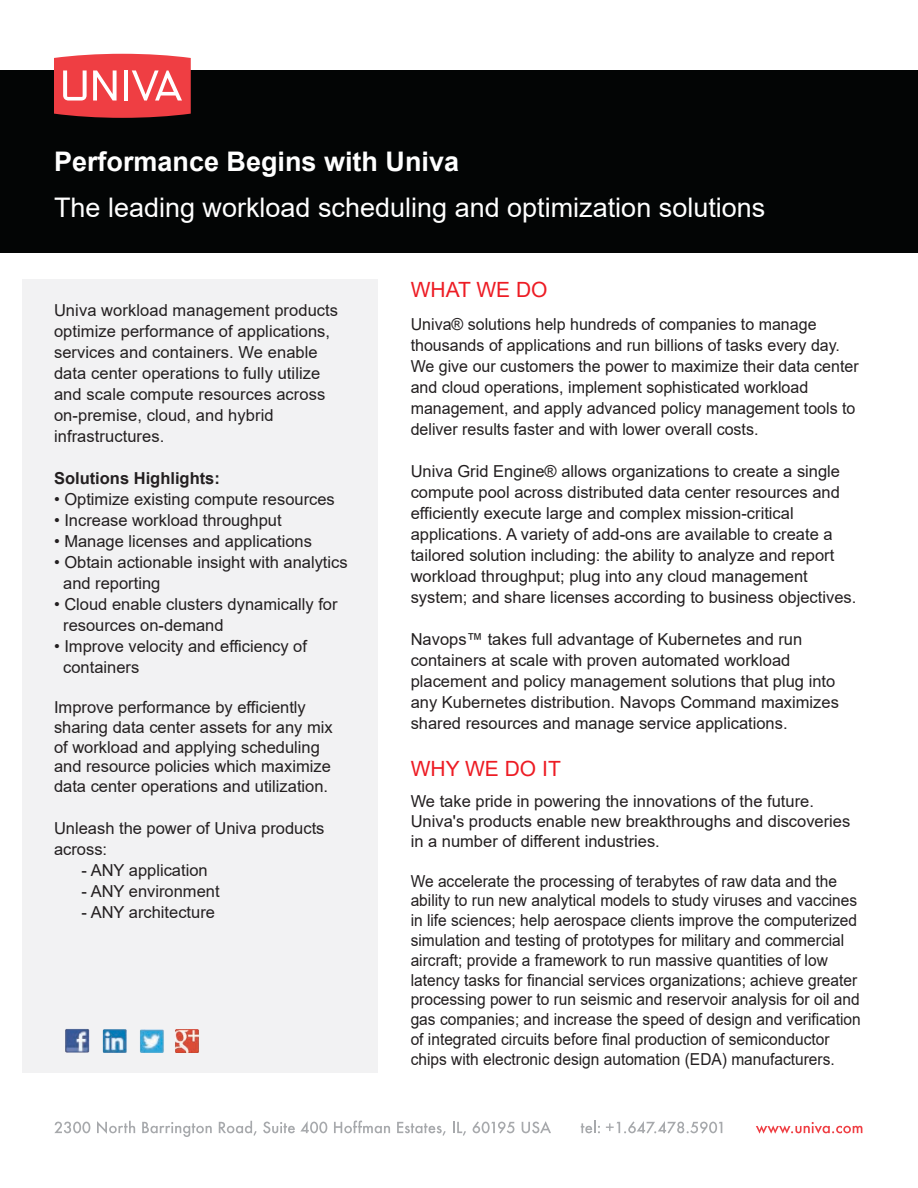
<style>
.page{position:relative;width:918px;height:1188px;background:#fff}
.page>*{position:absolute;margin:0;border:0;box-sizing:border-box;transform-origin:0 0}
.t1{font:27px "Arial";color:#fff}
.t2{font:700 27px "Arial";color:#fff}
.t3{font:21px "Arial";color:#ed1c24}
.t4{font:16.5px/21px "Arial";color:#231f20}
.t5{font:16.5px/19.8px "Arial";color:#231f20;scale:.94 1}
.t6{font:700 16.5px "Arial";color:#231f20}
</style>
<div class="page">
<div style="left:22px;top:279px;width:356px;height:793px;background:#f2f2f3"></div>
<div style="left:0;top:70px;width:918px;height:184px;background:#030505"></div>
<svg style="left:756px;top:1122px;width:106px;height:12px"></svg>
<svg style="left:54px;top:1122px;width:36px;height:11px"></svg>
<svg style="left:97px;top:1121px;width:38px;height:13px"></svg>
<svg style="left:142px;top:1122px;width:70px;height:15px"></svg>
<svg style="left:219px;top:1121px;width:38px;height:15px"></svg>
<svg style="left:263px;top:1121px;width:64px;height:12px"></svg>
<svg style="left:334px;top:1121px;width:56px;height:12px"></svg>
<svg style="left:397px;top:1122px;width:49px;height:14px"></svg>
<svg style="left:453px;top:1122px;width:13px;height:14px"></svg>
<svg style="left:473px;top:1121px;width:41px;height:13px"></svg>
<svg style="left:522px;top:1121px;width:29px;height:12px"></svg>
<svg style="left:581px;top:1121px;width:19px;height:12px"></svg>
<svg style="left:606px;top:1121px;width:116px;height:13px"></svg>
<svg style="left:54px;top:54px;width:137px;height:64px;background:#eb5b5f"></svg>
<img style="left:140px;top:1029px;width:24px;height:24px">
<img style="left:175px;top:1029px;width:24px;height:24px">
<img style="left:65px;top:1029px;width:24px;height:24px">
<img style="left:103px;top:1029px;width:24px;height:24px">
<h1 class="t2" style="left:54px;top:142px;width:407px">Performance Begins with Univa</h1>
<h1 class="t1" style="left:54px;top:189px;width:713px">The leading workload scheduling and optimization solutions</h1>
<p class="t4" style="left:54px;top:300px;width:286px">Univa workload management products optimize performance of applications, services and containers. We enable data center operations to fully utilize and scale compute resources across on-premise, cloud, and hybrid infrastructures.</p>
<p class="t6" style="left:54px;top:467px;width:167px">Solutions Highlights:</p>
<p class="t4" style="left:54px;top:489px;width:282px">• Optimize existing compute resources</p>
<p class="t4" style="left:54px;top:510px;width:229px">• Increase workload throughput</p>
<p class="t4" style="left:54px;top:531px;width:259px">• Manage licenses and applications</p>
<p class="t4" style="left:63px;top:552px;width:286px;text-indent:-9px">• Obtain actionable insight with analytics and reporting</p>
<p class="t4" style="left:63px;top:594px;width:276px;text-indent:-9px">• Cloud enable clusters dynamically for resources on-demand</p>
<p class="t4" style="left:63px;top:636px;width:245px;text-indent:-9px">• Improve velocity and efficiency of containers</p>
<p class="t4" style="left:54px;top:697px;width:280px;line-height:19.8px">Improve performance by efficiently sharing data center assets for any mix of workload and applying scheduling and resource policies which maximize data center operations and utilization.</p>
<p class="t4" style="left:54px;top:818px;width:272px">Unleash the power of Univa products across:</p>
<p class="t4" style="left:82px;top:860px;width:128px">- ANY application</p>
<p class="t4" style="left:82px;top:881px;width:140px">- ANY environment</p>
<p class="t4" style="left:82px;top:902px;width:135px">- ANY architecture</p>
<p class="t3" style="left:411px;top:275px;width:138px">WHAT WE DO</p>
<p class="t4" style="left:411px;top:314px;width:450px">Univa® solutions help hundreds of companies to manage thousands of applications and run billions of tasks every day.<br>We give our customers the power to maximize their data center and cloud operations, implement sophisticated workload management, and apply advanced policy management tools to deliver results faster and with lower overall costs.</p>
<p class="t4" style="left:411px;top:461px;width:447px">Univa Grid Engine® allows organizations to create a single compute pool across distributed data center resources and efficiently execute large and complex mission-critical applications. A variety of add-ons are available to create a tailored solution including: the ability to analyze and report workload throughput; plug into any cloud management system; and share licenses according to business objectives.</p>
<p class="t4" style="left:411px;top:629px;width:430px">Navops™ takes full advantage of Kubernetes and run containers at scale with proven automated workload placement and policy management solutions that plug into any Kubernetes distribution. Navops Command maximizes shared resources and manage service applications.</p>
<p class="t3" style="left:411px;top:754px;width:152px">WHY WE DO IT</p>
<p class="t4" style="left:411px;top:792px;width:441px;line-height:19.8px">We take pride in powering the innovations of the future.<br>Univa's products enable new breakthroughs and discoveries in a number of different industries.</p>
<p class="t5" style="left:411px;top:871px;width:480px">We accelerate the processing of terabytes of raw data and the ability to run new analytical models to study viruses and vaccines in life sciences; help aerospace clients improve the computerized simulation and testing of prototypes for military and commercial aircraft; provide a framework to run massive quantities of low latency tasks for financial services organizations; achieve greater processing power to run seismic and reservoir analysis for oil and gas companies; and increase the speed of design and verification of integrated circuits before final production of semiconductor chips with electronic design automation (EDA) manufacturers.</p>
</div>
